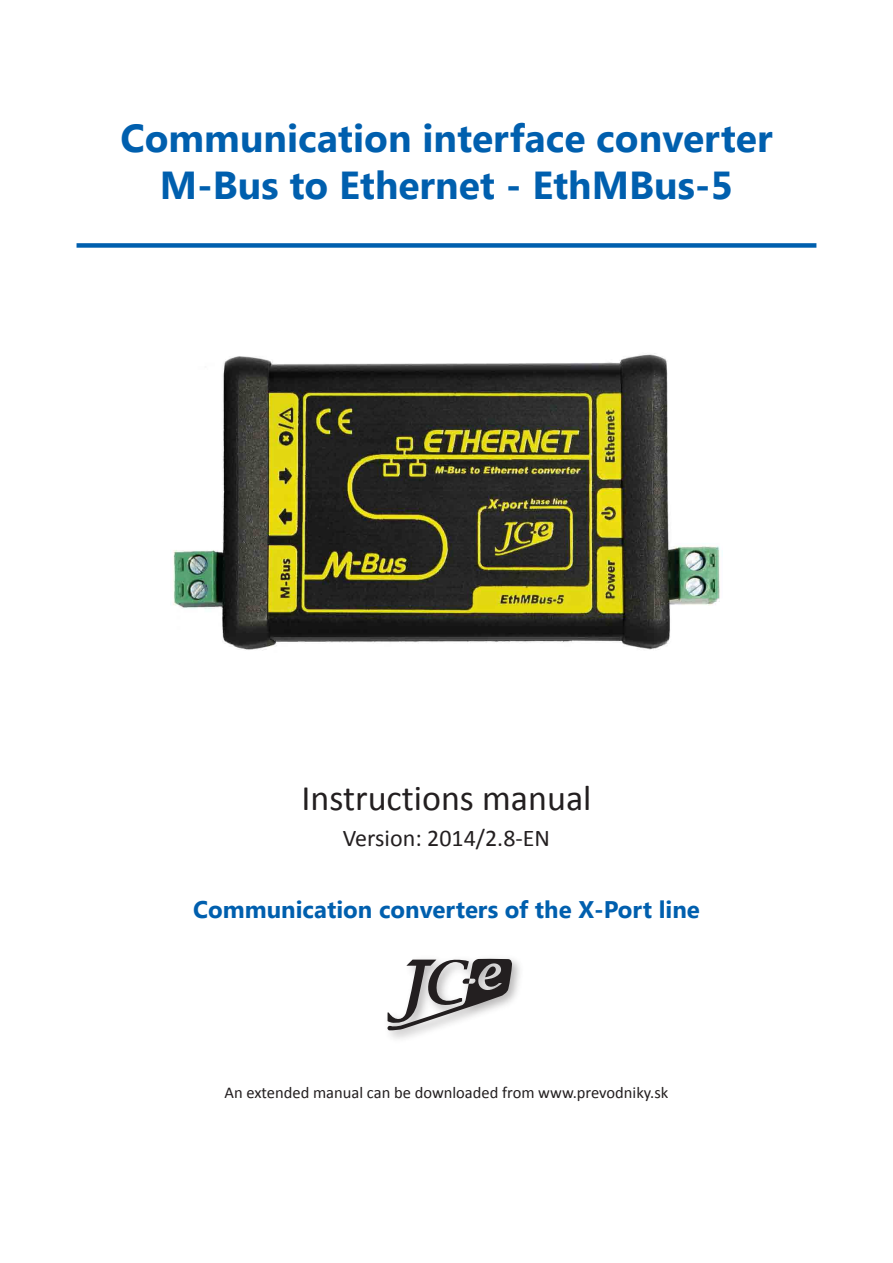
<style>
.page{position:relative;width:893px;height:1263px;background:#fff}
.page>*{position:absolute;margin:0;border:0;box-sizing:border-box;transform-origin:0 0}
.Heading-1{font:700 39px/46.8px "Segoe UI";color:#005fae;text-align:center}
.Heading-2{font:36px "Calibri";color:#231f20}
.Heading-2-subtitle{font:700 24px "Segoe UI";color:#005fae}
.Heading-2-version{font:24px "Calibri";color:#231f20}
.Basic-Paragraph-cent{font:16.5px "Calibri";color:#231f20}
</style>
<div class="page">
<div style="left:77px;top:243px;width:739px;height:5px;background:#005fae"></div>
<img style="left:170px;top:353px;width:553px;height:298px">
<img style="left:388px;top:960px;width:132px;height:79px">
<svg style="left:387px;top:958px;width:125px;height:72px"></svg>
<p class="Heading-1" style="left:120px;top:113px;width:654px">Communication interface converter<br>M-Bus to Ethernet - EthMBus-5</p>
<p class="Heading-2" style="left:301px;top:775px;width:292px">Instructions manual</p>
<p class="Heading-2-version" style="left:343px;top:822px;width:209px">Version: 2014/2.8-EN</p>
<p class="Heading-2-subtitle" style="left:193px;top:892px;width:508px">Communication converters of the X-Port line</p>
<p class="Basic-Paragraph-cent" style="left:225px;top:1082px;width:445px">An extended manual can be downloaded from www.prevodniky.sk</p>
</div>
